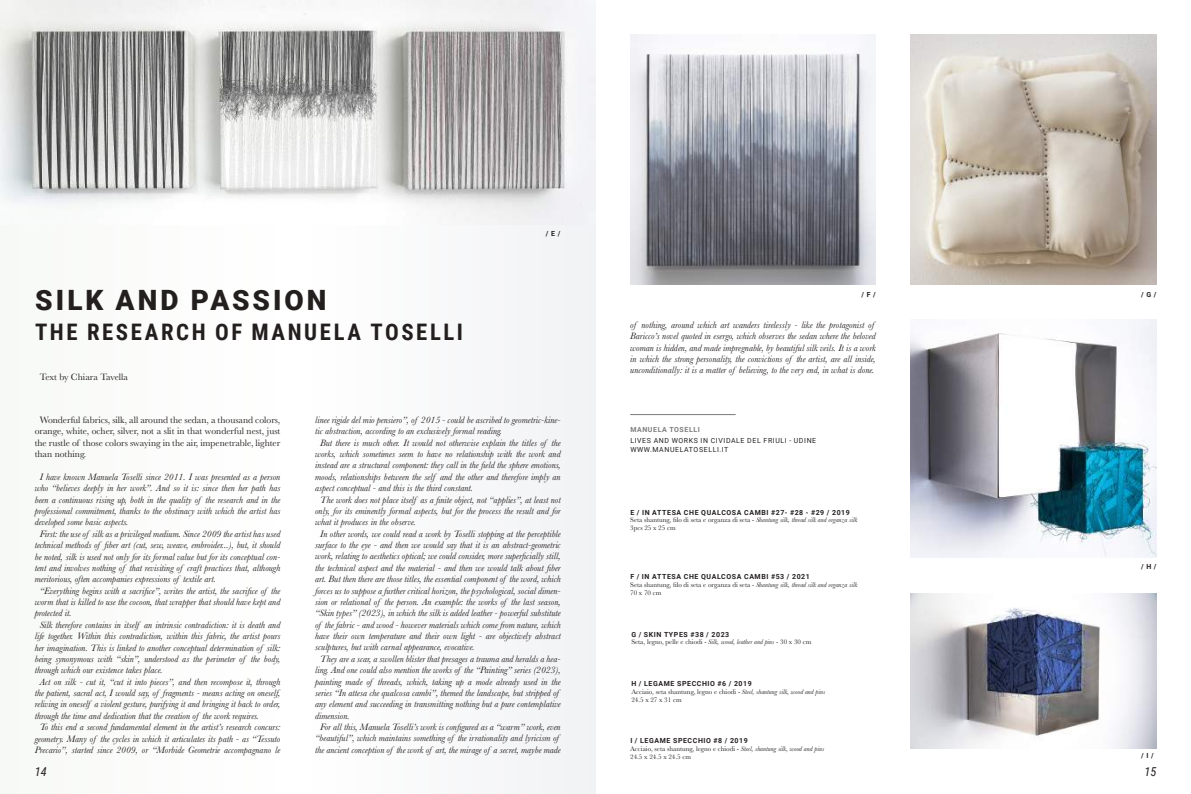
<style>
.page{position:relative;width:1191px;height:794px;background:#fff}
.page>*{position:absolute;margin:0;border:0;box-sizing:border-box;transform-origin:0 0}
.t1{font:900 28px "Roboto";letter-spacing:.11em;color:#241f1f}
.t2{font:700 22.75px "Roboto Condensed";letter-spacing:.11em;color:#241f1f}
.t3{font:italic 12.25px "Roboto Condensed";color:#241f1f}
.t4{font:italic 9.62px/11.4px "Baskerville";color:#241f1f}
.t5{font:9.62px/11.4px "Baskerville";color:#241f1f;text-align:justify}
.t6{font:7px/7.9px "Baskerville";color:#241f1f}
.t7{font:700 7px "Roboto";letter-spacing:.085em;color:#241f1f}
.t8{font:7px/8.8px "Roboto";letter-spacing:.085em;color:#241f1f}
.t9{font:700 7px "Roboto";letter-spacing:.085em;color:#7d7c7e}
.s1{font-style:italic}
</style>
<div class="page">
<div style="left:0;top:0;width:595px;height:794px;background:#fafbfa"></div>
<img style="left:630px;top:35px;width:246px;height:250px">
<img style="left:910px;top:35px;width:246px;height:250px">
<img style="left:910px;top:319px;width:246px;height:238px">
<img style="left:0;top:0;width:582px;height:224px">
<hr style="left:630px;top:414px;width:105px;height:1px;background:#241f1f">
<img style="left:910px;top:593px;width:246px;height:155px">
<p class="t7" style="left:546px;top:229px;width:16px">/ E /</p>
<h1 class="t1" style="left:35px;top:280px;width:293px">SILK AND PASSION</h1>
<h2 class="t2" style="left:35px;top:316px;width:429px">THE RESEARCH OF MANUELA TOSELLI</h2>
<p class="t5" style="left:40px;top:371px;width:90px">Text by Chiara Tavella</p>
<p class="t5" style="left:35px;top:414px;width:247px;text-indent:5px">Wonderful fabrics, silk, all around the sedan, a thousand colors, orange, white, ocher, silver, not a slit in that wonderful nest, just the rustle of those colors swaying in the air, impenetrable, lighter than nothing.</p>
<p class="t4" style="left:40px;top:471px;width:242px">I have known Manuela Toselli since 2011. I was presented as a person</p>
<p class="t4" style="left:35px;top:482px;width:247px">who “believes deeply in her work”. And so it is: since then her path has</p>
<p class="t4" style="left:35px;top:494px;width:247px">been a continuous rising up, both in the quality of the research and in the</p>
<p class="t4" style="left:35px;top:505px;width:247px">professional commitment, thanks to the obstinacy with which the artist has</p>
<p class="t4" style="left:35px;top:516px;width:95px">developed some basic aspects.</p>
<p class="t4" style="left:40px;top:528px;width:242px">First: the use of silk as a privileged medium. Since 2009 the artist has used</p>
<p class="t4" style="left:35px;top:539px;width:247px">technical methods of fiber art (cut, sew, weave, embroider...), but, it should</p>
<p class="t4" style="left:35px;top:551px;width:247px">be noted, silk is used not only for its formal value but for its conceptual con-</p>
<p class="t4" style="left:35px;top:562px;width:247px">tent and involves nothing of that revisiting of craft practices that, although</p>
<p class="t4" style="left:35px;top:573px;width:183px">meritorious, often accompanies expressions of textile art.</p>
<p class="t4" style="left:40px;top:585px;width:242px">“Everything begins with a sacrifice”, writes the artist, the sacrifice of the</p>
<p class="t4" style="left:35px;top:596px;width:247px">worm that is killed to use the cocoon, that wrapper that should have kept and</p>
<p class="t4" style="left:35px;top:607px;width:39px">protected it.</p>
<p class="t4" style="left:40px;top:619px;width:242px">Silk therefore contains in itself an intrinsic contradiction: it is death and</p>
<p class="t4" style="left:35px;top:630px;width:247px">life together. Within this contradiction, within this fabric, the artist pours</p>
<p class="t4" style="left:35px;top:642px;width:247px">her imagination. This is linked to another conceptual determination of silk:</p>
<p class="t4" style="left:35px;top:653px;width:247px">being synonymous with “skin”, understood as the perimeter of the body,</p>
<p class="t4" style="left:35px;top:664px;width:129px">through which our existence takes place.</p>
<p class="t4" style="left:40px;top:676px;width:242px">Act on silk - cut it, “cut it into pieces”, and then recompose it, through</p>
<p class="t4" style="left:35px;top:687px;width:247px">the patient, sacral act, I would say, of fragments - means acting on oneself,</p>
<p class="t4" style="left:35px;top:698px;width:247px">reliving in oneself a violent gesture, purifying it and bringing it back to order,</p>
<p class="t4" style="left:35px;top:710px;width:226px">through the time and dedication that the creation of the work requires.</p>
<p class="t4" style="left:40px;top:721px;width:242px">To this end a second fundamental element in the artist’s research concurs:</p>
<p class="t4" style="left:35px;top:733px;width:247px">geometry. Many of the cycles in which it articulates its path - as “Tessuto</p>
<p class="t4" style="left:35px;top:744px;width:247px">Precario”, started since 2009, or “Morbide Geometrie accompagnano le</p>
<p class="t4" style="left:315px;top:414px;width:247px">linee rigide del mio pensiero”, of 2015 - could be ascribed to geometric-kine-</p>
<p class="t4" style="left:315px;top:425px;width:189px">tic abstraction, according to an exclusively formal reading.</p>
<p class="t4" style="left:320px;top:437px;width:242px">But there is much other. It would not otherwise explain the titles of the</p>
<p class="t4" style="left:315px;top:448px;width:247px">works, which sometimes seem to have no relationship with the work and</p>
<p class="t4" style="left:315px;top:459px;width:247px">instead are a structural component: they call in the field the sphere emotions,</p>
<p class="t4" style="left:315px;top:471px;width:247px">moods, relationships between the self and the other and therefore imply an</p>
<p class="t4" style="left:315px;top:482px;width:159px">aspect conceptual - and this is the third constant.</p>
<p class="t4" style="left:320px;top:494px;width:242px">The work does not place itself as a finite object, not “applies”, at least not</p>
<p class="t4" style="left:315px;top:505px;width:247px">only, for its eminently formal aspects, but for the process the result and for</p>
<p class="t4" style="left:315px;top:516px;width:103px">what it produces in the observe.</p>
<p class="t4" style="left:320px;top:528px;width:242px">In other words, we could read a work by Toselli stopping at the perceptible</p>
<p class="t4" style="left:315px;top:539px;width:247px">surface to the eye - and then we would say that it is an abstract-geometric</p>
<p class="t4" style="left:315px;top:550px;width:247px">work, relating to aesthetics optical; we could consider, more superficially still,</p>
<p class="t4" style="left:315px;top:562px;width:247px">the technical aspect and the material - and then we would talk about fiber</p>
<p class="t4" style="left:315px;top:573px;width:247px">art. But then there are those titles, the essential component of the word, which</p>
<p class="t4" style="left:315px;top:585px;width:247px">forces us to suppose a further critical horizon, the psychological, social dimen-</p>
<p class="t4" style="left:315px;top:596px;width:247px">sion or relational of the person. An example: the works of the last season,</p>
<p class="t4" style="left:315px;top:607px;width:247px">“Skin types” (2023), in which the silk is added leather - powerful substitute</p>
<p class="t4" style="left:315px;top:619px;width:247px">of the fabric - and wood - however materials which come from nature, which</p>
<p class="t4" style="left:315px;top:630px;width:247px">have their own temperature and their own light - are objectively abstract</p>
<p class="t4" style="left:315px;top:641px;width:161px">sculptures, but with carnal appearance, evocative.</p>
<p class="t4" style="left:320px;top:653px;width:242px">They are a scar, a swollen blister that presages a trauma and heralds a hea-</p>
<p class="t4" style="left:315px;top:664px;width:247px">ling. And one could also mention the works of the “Painting” series (2023),</p>
<p class="t4" style="left:315px;top:676px;width:247px">painting made of threads, which, taking up a mode already used in the</p>
<p class="t4" style="left:315px;top:687px;width:245px">series “In attesa che qualcosa cambi”, themed the landscape, but stripped of</p>
<p class="t4" style="left:315px;top:698px;width:247px">any element and succeeding in transmitting nothing but a pure contemplative</p>
<p class="t4" style="left:315px;top:710px;width:36px">dimension.</p>
<p class="t4" style="left:320px;top:721px;width:242px">For all this, Manuela Toselli’s work is configured as a “warm” work, even</p>
<p class="t4" style="left:315px;top:732px;width:245px">“beautiful”, which maintains something of the irrationality and lyricism of</p>
<p class="t4" style="left:315px;top:744px;width:247px">the ancient conception of the work of art, the mirage of a secret, maybe made</p>
<p class="t7" style="left:861px;top:289px;width:16px">/ F /</p>
<p class="t7" style="left:1141px;top:289px;width:17px">/ G /</p>
<p class="t4" style="left:630px;top:319px;width:247px">of nothing, around which art wanders tirelessly - like the protagonist of Baricco’s novel quoted in esergo, which observes the sedan where the beloved woman is hidden, and made impregnable, by beautiful silk veils. It is a work in which the strong personality, the convictions of the artist, are all inside, unconditionally: it is a matter of believing, to the very end, in what is done.</p>
<p class="t9" style="left:630px;top:425px;width:71px">MANUELA TOSELLI</p>
<p class="t8" style="left:630px;top:436px;width:187px">LIVES AND WORKS IN CIVIDALE DEL FRIULI - UDINE<br>WWW.MANUELATOSELLI.IT</p>
<p class="t7" style="left:630px;top:507px;width:221px">E / IN ATTESA CHE QUALCOSA CAMBI #27- #28 - #29 / 2019</p>
<p class="t6" style="left:630px;top:516px;width:229px">Seta shantung, filo di seta e organza di seta - <span class="s1">Shantung silk, thread silk and organza silk<br></span>3pcs 25 x 25 cm</p>
<p class="t7" style="left:630px;top:572px;width:181px">F / IN ATTESA CHE QUALCOSA CAMBI #53 / 2021</p>
<p class="t6" style="left:630px;top:581px;width:229px">Seta shantung, filo di seta e organza di seta - <span class="s1">Shantung silk, thread silk and organza silk<br></span>70 x 70 cm</p>
<p class="t7" style="left:631px;top:629px;width:99px">G / SKIN TYPES #38 / 2023</p>
<p class="t6" style="left:631px;top:638px;width:181px">Seta, legno, pelle e chiodi - <span class="s1">Silk, wood, leather and pins</span> - 30 x 30 cm</p>
<p class="t7" style="left:631px;top:678px;width:122px">H / LEGAME SPECCHIO #6 / 2019</p>
<p class="t6" style="left:631px;top:687px;width:195px">Acciaio, seta shantung, legno e chiodi - <span class="s1">Steel, shantung silk, wood and pins<br></span>24.5 x 27 x 31 cm</p>
<p class="t7" style="left:630px;top:735px;width:119px">I / LEGAME SPECCHIO #8 / 2019</p>
<p class="t6" style="left:630px;top:744px;width:195px">Acciaio, seta shantung, legno e chiodi - <span class="s1">Steel, shantung silk, wood and pins<br></span>24.5 x 24.5 x 24.5 cm</p>
<p class="t7" style="left:1141px;top:561px;width:17px">/ H /</p>
<p class="t7" style="left:1141px;top:751px;width:14px">/ I /</p>
<p class="t3" style="left:35px;top:763px;width:13px">14</p>
<p class="t3" style="left:1144px;top:763px;width:13px">15</p>
</div>
